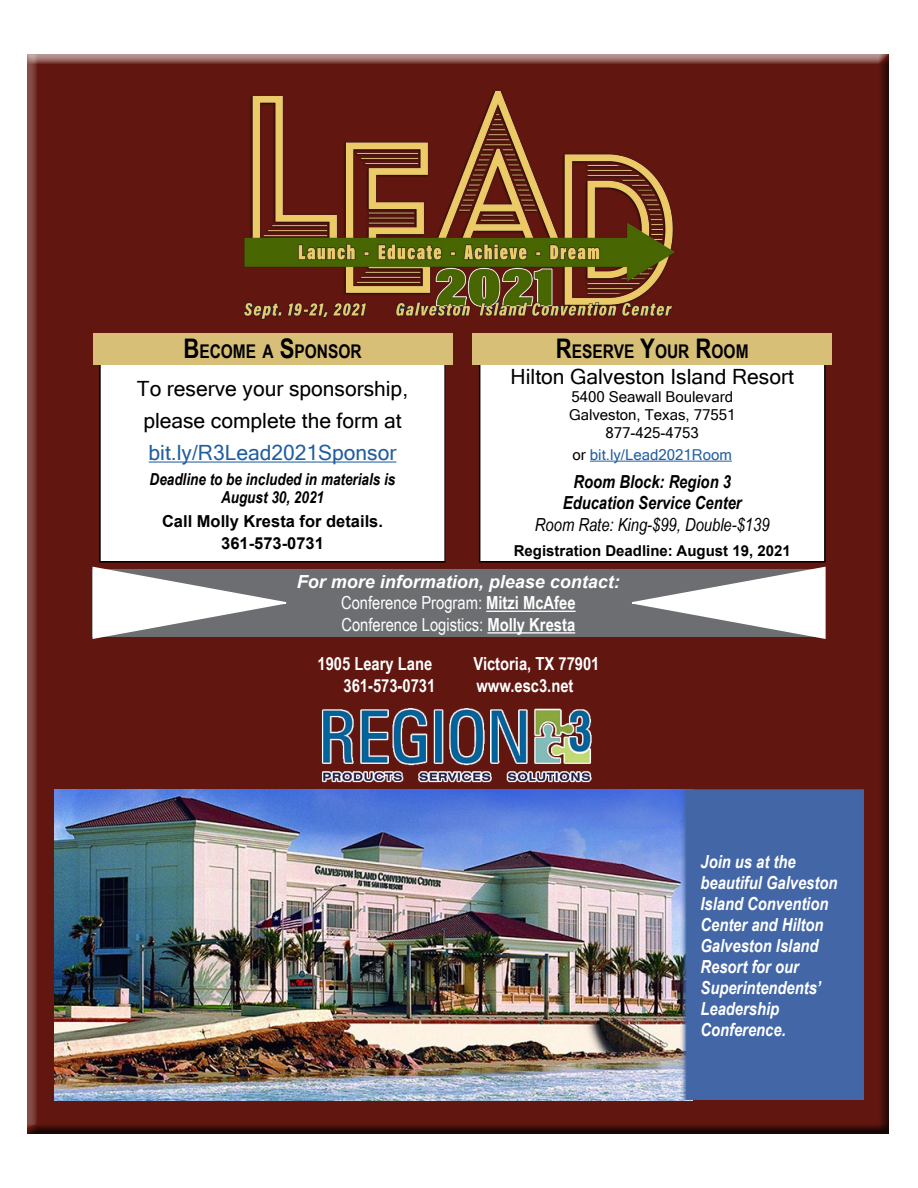
<style>
.page{position:relative;width:918px;height:1188px;background:#fff}
.page>*{position:absolute;margin:0;border:0;box-sizing:border-box;transform-origin:0 0}
.t1{font:21px/32px "Microsoft Sans Serif";color:#000;text-align:center}
.t2{font:21px "Microsoft Sans Serif";color:#215e9e}
.t3{font:700 18.9px "Arial Narrow";color:#000}
.t4{font:italic 700 18px/21px "Arial Narrow";color:#fff}
.t5{font:18px/21.6px "Arial Narrow";color:#fff}
.t6{font:700 18px "Arial Narrow";color:#fff}
.t7{font:italic 700 18px/21.6px "Arial Narrow";color:#000;text-align:center}
.t8{font:italic 700 18px "Arial";color:#fff}
.t9{font:italic 18px "Arial Narrow";color:#000}
.t10{font:italic 700 16.5px/18px "Arial Narrow";color:#000;text-align:center}
.t11{font:700 16.5px/21.8px "Arial";color:#000;text-align:center}
.t12{font:15px/18px "Microsoft Sans Serif";color:#000;text-align:center}
.t13{font:700 15px "Arial";color:#000}
.t14{font:15px "Microsoft Sans Serif";color:#215e9e}
.s1{font-size:27px}
.s2{color:#000}
.s3{font-weight:700}
</style>
<div class="page">
<div style="left:21px;top:46px;width:879px;height:1089px;background:#000;opacity:.75"></div>
<img style="left:222px;top:82px;width:471px;height:261px">
<img style="left:54px;top:790px;width:626px;height:310px">
<div style="left:680px;top:790px;width:184px;height:310px;background:#4266a6"></div>
<div style="left:480px;top:354px;width:345px;height:208px;background:#fff"></div>
<hr style="left:590px;top:461px;width:142px;height:1px;background:#215e9e">
<div style="left:479px;top:354px;width:347px;height:208px;border:2px solid #000"></div>
<div style="left:472px;top:333px;width:360px;height:31px;background:#d8bf77"></div>
<img style="left:310px;top:700px;width:295px;height:89px">
<div style="left:93px;top:569px;width:731px;height:68px;background:#6d6e71"></div>
<hr style="left:486px;top:611px;width:90px;height:1px;background:#fff">
<hr style="left:487px;top:632px;width:88px;height:2px;background:#fff">
<svg style="left:92px;top:566px;width:196px;height:74px"></svg>
<svg style="left:630px;top:566px;width:196px;height:74px"></svg>
<div style="left:100px;top:354px;width:345px;height:208px;background:#fff"></div>
<hr style="left:149px;top:462px;width:247px;height:1px;background:#215e9e">
<div style="left:99px;top:354px;width:347px;height:208px;border:2px solid #000"></div>
<div style="left:93px;top:333px;width:360px;height:31px;background:#d8bf77"></div>
<p class="t3" style="left:183px;top:338px;width:179px"><span class="s1">B</span>ECOME A <span class="s1">S</span>PONSOR</p>
<p class="t1" style="left:137px;top:372px;width:273px">To reserve your sponsorship, please complete the form at</p>
<p class="t2" style="left:149px;top:439px;width:249px">bit.ly/R3Lead2021Sponsor</p>
<p class="t10" style="left:150px;top:469px;width:247px">Deadline to be included in materials is<br>August 30, 2021</p>
<p class="t11" style="left:162px;top:511px;width:222px">Call Molly Kresta for details.<br>361-573-0731</p>
<p class="t3" style="left:556px;top:338px;width:194px"><span class="s1">R</span>ESERVE <span class="s1">Y</span>OUR <span class="s1">R</span>OOM</p>
<p class="t1" style="left:511px;top:360px;width:285px">Hilton Galveston Island Resort</p>
<p class="t12" style="left:569px;top:387px;width:168px">5400 Seawall Boulevard<br>Galveston, Texas, 77551<br>877-425-4753</p>
<p class="t14" style="left:573px;top:444px;width:161px"><span class="s2">or</span> bit.ly/Lead2021Room</p>
<p class="t7" style="left:563px;top:470px;width:180px">Room Block: Region 3<br>Education Service Center</p>
<p class="t9" style="left:535px;top:512px;width:236px">Room Rate: King-$99, Double-$139</p>
<p class="t13" style="left:514px;top:540px;width:279px">Registration Deadline: August 19, 2021</p>
<p class="t8" style="left:297px;top:569px;width:325px">For more information, please contact:</p>
<p class="t5" style="left:341px;top:592px;width:236px">Conference Program: <span class="s3">Mitzi McAfee<br></span>Conference Logistics: <span class="s3">Molly Kresta</span></p>
<p class="t6" style="left:317px;top:650px;width:116px">1905 Leary Lane</p>
<p class="t6" style="left:473px;top:650px;width:128px">Victoria, TX 77901</p>
<p class="t6" style="left:343px;top:672px;width:93px">361-573-0731</p>
<p class="t6" style="left:476px;top:672px;width:99px">www.esc3.net</p>
<p class="t4" style="left:701px;top:850px;width:138px">Join us at the beautiful Galveston<br>Island Convention<br>Center and Hilton<br>Galveston Island<br>Resort for our<br>Superintendents’<br>Leadership<br>Conference.</p>
</div>
